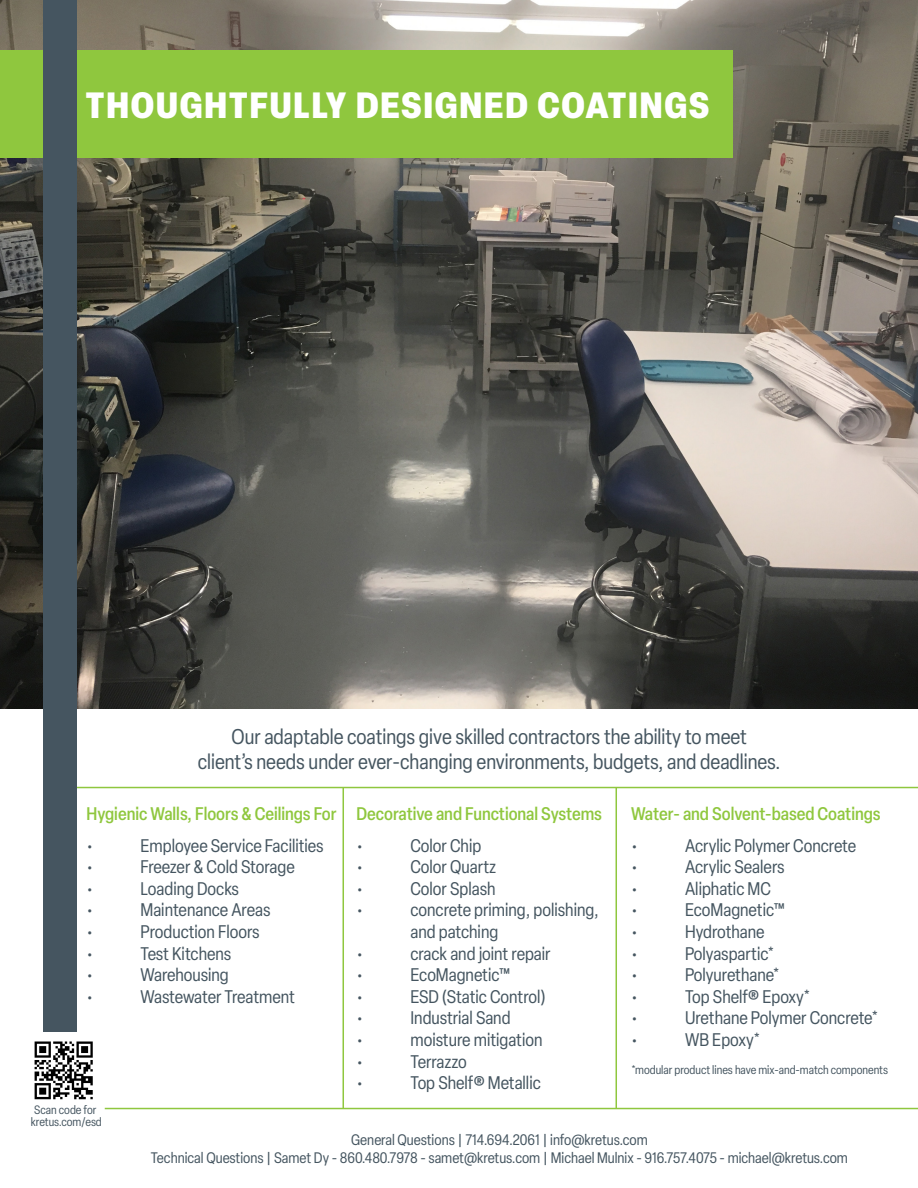
<style>
.page{position:relative;width:918px;height:1188px;background:#fff}
.page>*{position:absolute;margin:0;border:0;box-sizing:border-box;transform-origin:0 0}
.t1{font:900 condensed 36px "Elza";letter-spacing:.05em;color:#fff}
.t2{font:condensed 21px "Elza";color:#455560}
.t3{font:condensed 18px "Elza";color:#455560}
.t4{font:500 condensed 18px "Elza";color:#8fc73e}
.t5{font:condensed 15px "Elza";color:#455560}
.t6{font:condensed 12px "Elza";color:#455560}
</style>
<div class="page">
<img style="left:0;top:0;width:918px;height:709px">
<hr style="left:343px;top:787px;width:1px;height:322px;background:#8fc73e">
<hr style="left:616px;top:787px;width:1px;height:322px;background:#8fc73e">
<hr style="left:105px;top:1108px;width:813px;height:1px;background:#8fc73e">
<hr style="left:50px;top:787px;width:868px;height:1px;background:#8fc73e">
<div style="left:0;top:51px;width:732px;height:107px;background:#8fc73e"></div>
<div style="left:44px;top:0;width:33px;height:1188px;background:#455560"></div>
<div style="left:24px;top:1033px;width:74px;height:155px;background:#fff"></div>
<img style="left:34px;top:1041px;width:59px;height:59px">
<p class="t1" style="left:85px;top:79px;width:625px">THOUGHTFULLY DESIGNED COATINGS</p>
<p class="t2" style="left:232px;top:723px;width:517px">Our adaptable coatings give skilled contractors the ability to meet</p>
<p class="t2" style="left:198px;top:748px;width:584px">client’s needs under ever-changing environments, budgets, and deadlines.</p>
<p class="t4" style="left:87px;top:801px;width:252px">Hygienic Walls, Floors &amp; Ceilings For</p>
<p class="t3" style="left:87px;top:834px;width:8px">•</p>
<p class="t3" style="left:141px;top:834px;width:185px">Employee Service Facilities</p>
<p class="t3" style="left:87px;top:855px;width:8px">•</p>
<p class="t3" style="left:141px;top:855px;width:156px">Freezer &amp; Cold Storage</p>
<p class="t3" style="left:87px;top:877px;width:8px">•</p>
<p class="t3" style="left:141px;top:877px;width:100px">Loading Docks</p>
<p class="t3" style="left:87px;top:898px;width:8px">•</p>
<p class="t3" style="left:141px;top:898px;width:132px">Maintenance Areas</p>
<p class="t3" style="left:87px;top:920px;width:8px">•</p>
<p class="t3" style="left:141px;top:920px;width:121px">Production Floors</p>
<p class="t3" style="left:87px;top:942px;width:8px">•</p>
<p class="t3" style="left:141px;top:942px;width:92px">Test Kitchens</p>
<p class="t3" style="left:87px;top:963px;width:8px">•</p>
<p class="t3" style="left:141px;top:963px;width:90px">Warehousing</p>
<p class="t3" style="left:87px;top:985px;width:8px">•</p>
<p class="t3" style="left:141px;top:985px;width:156px">Wastewater Treatment</p>
<p class="t4" style="left:356px;top:801px;width:247px">Decorative and Functional Systems</p>
<p class="t3" style="left:356px;top:834px;width:8px">•</p>
<p class="t3" style="left:410px;top:834px;width:72px">Color Chip</p>
<p class="t3" style="left:356px;top:855px;width:8px">•</p>
<p class="t3" style="left:410px;top:855px;width:87px">Color Quartz</p>
<p class="t3" style="left:356px;top:877px;width:8px">•</p>
<p class="t3" style="left:410px;top:877px;width:87px">Color Splash</p>
<p class="t3" style="left:356px;top:898px;width:8px">•</p>
<p class="t3" style="left:410px;top:898px;width:190px">concrete priming, polishing,</p>
<p class="t3" style="left:410px;top:920px;width:89px">and patching</p>
<p class="t3" style="left:356px;top:942px;width:8px">•</p>
<p class="t3" style="left:410px;top:942px;width:142px">crack and joint repair</p>
<p class="t3" style="left:356px;top:963px;width:8px">•</p>
<p class="t3" style="left:410px;top:963px;width:101px">EcoMagnetic™</p>
<p class="t3" style="left:356px;top:985px;width:8px">•</p>
<p class="t3" style="left:410px;top:985px;width:136px">ESD (Static Control)</p>
<p class="t3" style="left:356px;top:1006px;width:8px">•</p>
<p class="t3" style="left:410px;top:1006px;width:102px">Industrial Sand</p>
<p class="t3" style="left:356px;top:1028px;width:8px">•</p>
<p class="t3" style="left:410px;top:1028px;width:133px">moisture mitigation</p>
<p class="t3" style="left:356px;top:1050px;width:8px">•</p>
<p class="t3" style="left:410px;top:1050px;width:58px">Terrazzo</p>
<p class="t3" style="left:356px;top:1071px;width:8px">•</p>
<p class="t3" style="left:410px;top:1071px;width:132px">Top Shelf® Metallic</p>
<p class="t4" style="left:631px;top:801px;width:251px">Water- and Solvent-based Coatings</p>
<p class="t3" style="left:631px;top:834px;width:8px">•</p>
<p class="t3" style="left:685px;top:834px;width:173px">Acrylic Polymer Concrete</p>
<p class="t3" style="left:631px;top:855px;width:8px">•</p>
<p class="t3" style="left:685px;top:855px;width:101px">Acrylic Sealers</p>
<p class="t3" style="left:631px;top:877px;width:8px">•</p>
<p class="t3" style="left:685px;top:877px;width:87px">Aliphatic MC</p>
<p class="t3" style="left:631px;top:898px;width:8px">•</p>
<p class="t3" style="left:685px;top:898px;width:101px">EcoMagnetic™</p>
<p class="t3" style="left:631px;top:920px;width:8px">•</p>
<p class="t3" style="left:685px;top:920px;width:81px">Hydrothane</p>
<p class="t3" style="left:631px;top:942px;width:8px">•</p>
<p class="t3" style="left:685px;top:942px;width:91px">Polyaspartic*</p>
<p class="t3" style="left:631px;top:963px;width:8px">•</p>
<p class="t3" style="left:685px;top:963px;width:97px">Polyurethane*</p>
<p class="t3" style="left:631px;top:985px;width:8px">•</p>
<p class="t3" style="left:685px;top:985px;width:127px">Top Shelf® Epoxy*</p>
<p class="t3" style="left:631px;top:1006px;width:8px">•</p>
<p class="t3" style="left:685px;top:1006px;width:195px">Urethane Polymer Concrete*</p>
<p class="t3" style="left:631px;top:1028px;width:8px">•</p>
<p class="t3" style="left:685px;top:1028px;width:77px">WB Epoxy*</p>
<p class="t6" style="left:631px;top:1062px;width:258px">*modular product lines have mix-and-match components</p>
<p class="t6" style="left:34px;top:1102px;width:64px">Scan code for</p>
<p class="t6" style="left:31px;top:1114px;width:72px">kretus.com/esd</p>
<p class="t5" style="left:351px;top:1130px;width:298px">General Questions | 714.694.2061 | info@kretus.com</p>
<p class="t5" style="left:151px;top:1148px;width:699px">Technical Questions | Samet Dy - 860.480.7978 - samet@kretus.com | Michael Mulnix - 916.757.4075 - michael@kretus.com</p>
</div>
